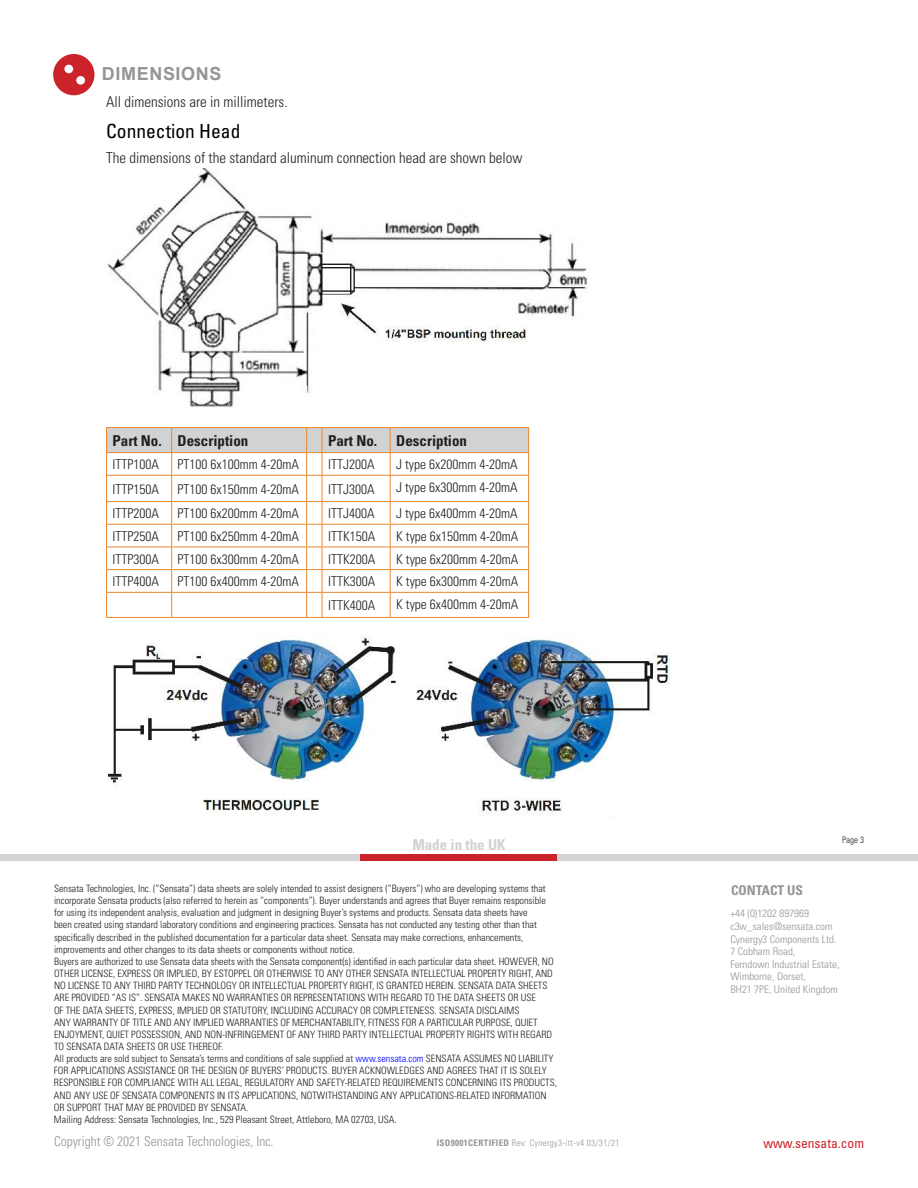
<style>
.page{position:relative;width:918px;height:1188px;background:#fff}
.page>*{position:absolute;margin:0;border:0;box-sizing:border-box;transform-origin:0 0}
.t1{font:condensed 19.5px "Univers LT Std";color:#000}
.t2{font:700 18px "Arial";letter-spacing:.035em;color:#939597}
.t3{font:300 condensed 15px "Univers";color:#221f1f}
.t4{font:700 condensed 15px "Univers LT Std";color:#221f1f}
.t5{font:700 condensed 15px "Univers LT Std";color:#d1d2d4}
.t6{font:300 condensed 13.5px "Univers";color:#221f1f}
.t7{font:300 condensed 13.5px "Univers";color:#939598}
.t8{font:condensed 13.5px "Univers LT Std";color:#cc2229}
.t9{font:700 condensed 13.5px "Univers LT Std";color:#939598}
.t10{font:300 condensed 10.5px/12.6px "Univers";color:#939598;scale:1.05 1}
.t11{font:300 condensed 10.2px/12.1px "Univers";color:#221f1f}
.t12{font:300 condensed 9px "Univers";letter-spacing:.04em;color:#939598}
.t13{font:300 condensed 9px "Univers";color:#221f1f}
.s1{color:#00f}
.s2{font-family:"Univers LT Std";font-weight:700}
</style>
<div class="page">
<div style="left:0;top:854px;width:361px;height:7px;background:#d1d3d4"></div>
<div style="left:557px;top:854px;width:361px;height:7px;background:#d1d3d4"></div>
<div style="left:361px;top:854px;width:196px;height:7px;background:#cc2229"></div>
<div style="left:53px;top:54px;width:41px;height:41px;background:#cc2229;border-radius:50%"></div>
<div style="left:64px;top:65px;width:9px;height:8px;background:#fff;border-radius:50%"></div>
<div style="left:76px;top:76px;width:9px;height:9px;background:#fff;border-radius:50%"></div>
<img style="left:107px;top:168px;width:481px;height:240px">
<svg style="left:106px;top:427px;width:423px;height:191px"></svg>
<hr style="left:390px;top:547px;width:139px;height:1px;background:#e9862c">
<hr style="left:390px;top:569px;width:139px;height:1px;background:#e9862c">
<hr style="left:390px;top:592px;width:139px;height:1px;background:#e9862c">
<hr style="left:390px;top:617px;width:139px;height:1px;background:#e9862c">
<img style="left:108px;top:636px;width:562px;height:183px">
<div style="left:618px;top:745px;width:81px;height:80px;background:#fff"></div>
<h2 class="t2" style="left:102px;top:67px;width:121px">DIMENSIONS</h2>
<h3 class="t3" style="left:106px;top:96px;width:183px">All dimensions are in millimeters.</h3>
<h1 class="t1" style="left:106px;top:123px;width:136px">Connection Head</h1>
<h3 class="t3" style="left:106px;top:152px;width:418px">The dimensions of the standard aluminum connection head are shown below</h3>
<h3 class="t4" style="left:113px;top:435px;width:137px">Part No. Description</h3>
<h3 class="t4" style="left:328px;top:435px;width:51px">Part No.</h3>
<h3 class="t4" style="left:396px;top:435px;width:72px">Description</h3>
<h3 class="t6" style="left:113px;top:459px;width:48px">ITTP100A</h3>
<h3 class="t6" style="left:178px;top:459px;width:123px">PT100 6x100mm 4-20mA</h3>
<h3 class="t6" style="left:328px;top:459px;width:48px">ITTJ200A</h3>
<h3 class="t6" style="left:396px;top:459px;width:123px">J type 6x200mm 4-20mA</h3>
<h3 class="t6" style="left:113px;top:484px;width:48px">ITTP150A</h3>
<h3 class="t6" style="left:178px;top:484px;width:123px">PT100 6x150mm 4-20mA</h3>
<h3 class="t6" style="left:328px;top:484px;width:48px">ITTJ300A</h3>
<h3 class="t6" style="left:396px;top:482px;width:123px">J type 6x300mm 4-20mA</h3>
<h3 class="t6" style="left:113px;top:508px;width:48px">ITTP200A</h3>
<h3 class="t6" style="left:178px;top:508px;width:123px">PT100 6x200mm 4-20mA</h3>
<h3 class="t6" style="left:328px;top:508px;width:48px">ITTJ400A</h3>
<h3 class="t6" style="left:396px;top:508px;width:123px">J type 6x400mm 4-20mA</h3>
<h3 class="t6" style="left:113px;top:531px;width:48px">ITTP250A</h3>
<h3 class="t6" style="left:178px;top:531px;width:123px">PT100 6x250mm 4-20mA</h3>
<h3 class="t6" style="left:328px;top:531px;width:49px">ITTK150A</h3>
<h3 class="t6" style="left:396px;top:531px;width:124px">K type 6x150mm 4-20mA</h3>
<h3 class="t6" style="left:113px;top:554px;width:48px">ITTP300A</h3>
<h3 class="t6" style="left:178px;top:554px;width:123px">PT100 6x300mm 4-20mA</h3>
<h3 class="t6" style="left:328px;top:554px;width:49px">ITTK200A</h3>
<h3 class="t6" style="left:396px;top:554px;width:124px">K type 6x200mm 4-20mA</h3>
<h3 class="t6" style="left:113px;top:576px;width:48px">ITTP400A</h3>
<h3 class="t6" style="left:178px;top:576px;width:123px">PT100 6x400mm 4-20mA</h3>
<h3 class="t6" style="left:328px;top:576px;width:49px">ITTK300A</h3>
<h3 class="t6" style="left:396px;top:576px;width:124px">K type 6x300mm 4-20mA</h3>
<h3 class="t6" style="left:328px;top:600px;width:49px">ITTK400A</h3>
<h3 class="t6" style="left:396px;top:599px;width:124px">K type 6x400mm 4-20mA</h3>
<h3 class="t5" style="left:412px;top:839px;width:95px">Made in the UK</h3>
<p class="t11" style="left:54px;top:883px;width:505px">Sensata Technologies, Inc. (“Sensata”) data sheets are solely intended to assist designers (“Buyers”) who are developing systems that incorporate Sensata products (also referred to herein as “components”). Buyer understands and agrees that Buyer remains responsible for using its independent analysis, evaluation and judgment in designing Buyer’s systems and products. Sensata data sheets have<br>been created using standard laboratory conditions and engineering practices. Sensata has not conducted any testing other than that specifically described in the published documentation for a particular data sheet. Sensata may make corrections, enhancements, improvements and other changes to its data sheets or components without notice.<br>Buyers are authorized to use Sensata data sheets with the Sensata component(s) identified in each particular data sheet. HOWEVER, NO OTHER LICENSE, EXPRESS OR IMPLIED, BY ESTOPPEL OR OTHERWISE TO ANY OTHER SENSATA INTELLECTUAL PROPERTY RIGHT, AND NO LICENSE TO ANY THIRD PARTY TECHNOLOGY OR INTELLECTUAL PROPERTY RIGHT, IS GRANTED HEREIN. SENSATA DATA SHEETS ARE PROVIDED “AS IS”. SENSATA MAKES NO WARRANTIES OR REPRESENTATIONS WITH REGARD TO THE DATA SHEETS OR USE<br>OF THE DATA SHEETS, EXPRESS, IMPLIED OR STATUTORY, INCLUDING ACCURACY OR COMPLETENESS. SENSATA DISCLAIMS<br>ANY WARRANTY OF TITLE AND ANY IMPLIED WARRANTIES OF MERCHANTABILITY, FITNESS FOR A PARTICULAR PURPOSE, QUIET ENJOYMENT, QUIET POSSESSION, AND NON-INFRINGEMENT OF ANY THIRD PARTY INTELLECTUAL PROPERTY RIGHTS WITH REGARD TO SENSATA DATA SHEETS OR USE THEREOF.<br>All products are sold subject to Sensata’s terms and conditions of sale supplied at <span class="s1">www.sensata.com</span> SENSATA ASSUMES NO LIABILITY FOR APPLICATIONS ASSISTANCE OR THE DESIGN OF BUYERS’ PRODUCTS. BUYER ACKNOWLEDGES AND AGREES THAT IT IS SOLELY RESPONSIBLE FOR COMPLIANCE WITH ALL LEGAL, REGULATORY AND SAFETY-RELATED REQUIREMENTS CONCERNING ITS PRODUCTS, AND ANY USE OF SENSATA COMPONENTS IN ITS APPLICATIONS, NOTWITHSTANDING ANY APPLICATIONS-RELATED INFORMATION OR SUPPORT THAT MAY BE PROVIDED BY SENSATA.<br>Mailing Address: Sensata Technologies, Inc., 529 Pleasant Street, Attleboro, MA 02703, USA.</p>
<p class="t12" style="left:437px;top:1139px;width:184px"><span class="s2">ISO9001CERTIFIED</span> Rev: Cynergy3-itt-v4 03/31/21</p>
<h3 class="t7" style="left:54px;top:1135px;width:221px">Copyright © 2021 Sensata Technologies, Inc.</h3>
<p class="t13" style="left:842px;top:837px;width:23px">Page 3</p>
<h3 class="t9" style="left:731px;top:885px;width:73px">CONTACT US</h3>
<p class="t10" style="left:730px;top:908px;width:106px">+44 (0)1202 897969 c3w_sales@sensata.com<br>Cynergy3 Components Ltd.<br>7 Cobham Road,<br>Ferndown Industrial Estate,<br>Wimborne, Dorset,<br>BH21 7PE, United Kingdom</p>
<h3 class="t8" style="left:763px;top:1138px;width:102px">www.sensata.com</h3>
</div>
